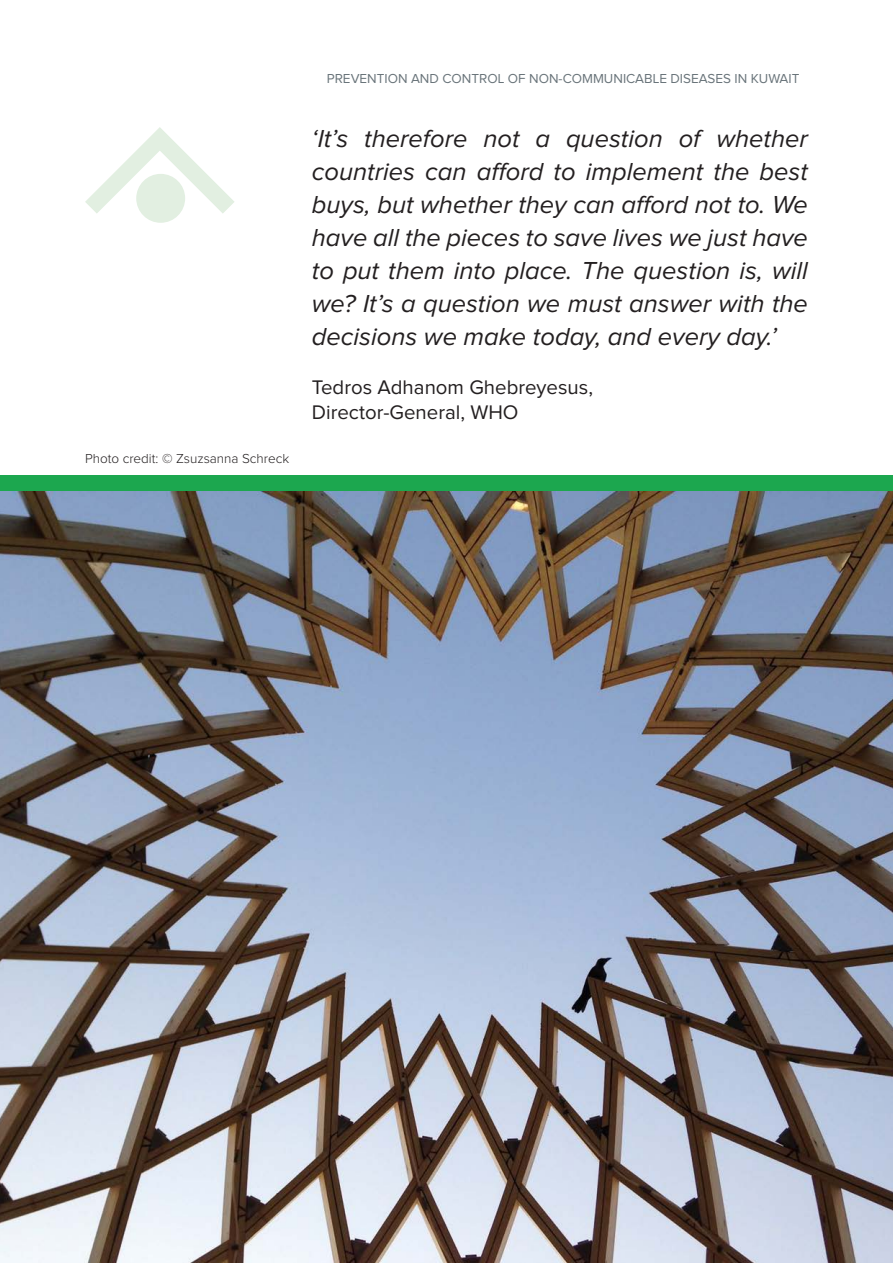
<style>
.page{position:relative;width:893px;height:1263px;background:#fff}
.page>*{position:absolute;margin:0;border:0;box-sizing:border-box;transform-origin:0 0}
.Main_Copy{font:italic 25.5px/33px "Proxima Nova";color:#231f20;text-align:justify}
.Main_Copy-2{font:20.4px "Proxima Nova";color:#231f20}
.t1{font:13.5px "Proxima Nova";color:#69747a}
.t2{font:300 13.5px "Proxima Nova";color:#231f20}
</style>
<div class="page">
<svg style="left:85px;top:127px;width:149px;height:86px"></svg>
<div style="left:136px;top:174px;width:49px;height:49px;background:#e2efe1;border-radius:50%"></div>
<img style="left:0;top:491px;width:893px;height:772px">
<div style="left:0;top:475px;width:893px;height:16px;background:#1ca74f"></div>
<p class="t2" style="left:85px;top:448px;width:206px">Photo credit: © Zsuzsanna Schreck</p>
<p class="t1" style="left:327px;top:71px;width:474px">PREVENTION AND CONTROL OF NON-COMMUNICABLE DISEASES IN KUWAIT</p>
<p class="Main_Copy" style="left:312px;top:123px;width:498px">‘It’s therefore not a question of whether countries can afford to implement the best buys, but whether they can afford not to. We have all the pieces to save lives we just have to put them into place. The question is, will we? It’s a question we must answer with the decisions we make today, and every day.’</p>
<p class="Main_Copy-2" style="left:312px;top:376px;width:283px">Tedros Adhanom Ghebreyesus,</p>
<p class="Main_Copy-2" style="left:312px;top:400px;width:208px">Director-General, WHO</p>
</div>
